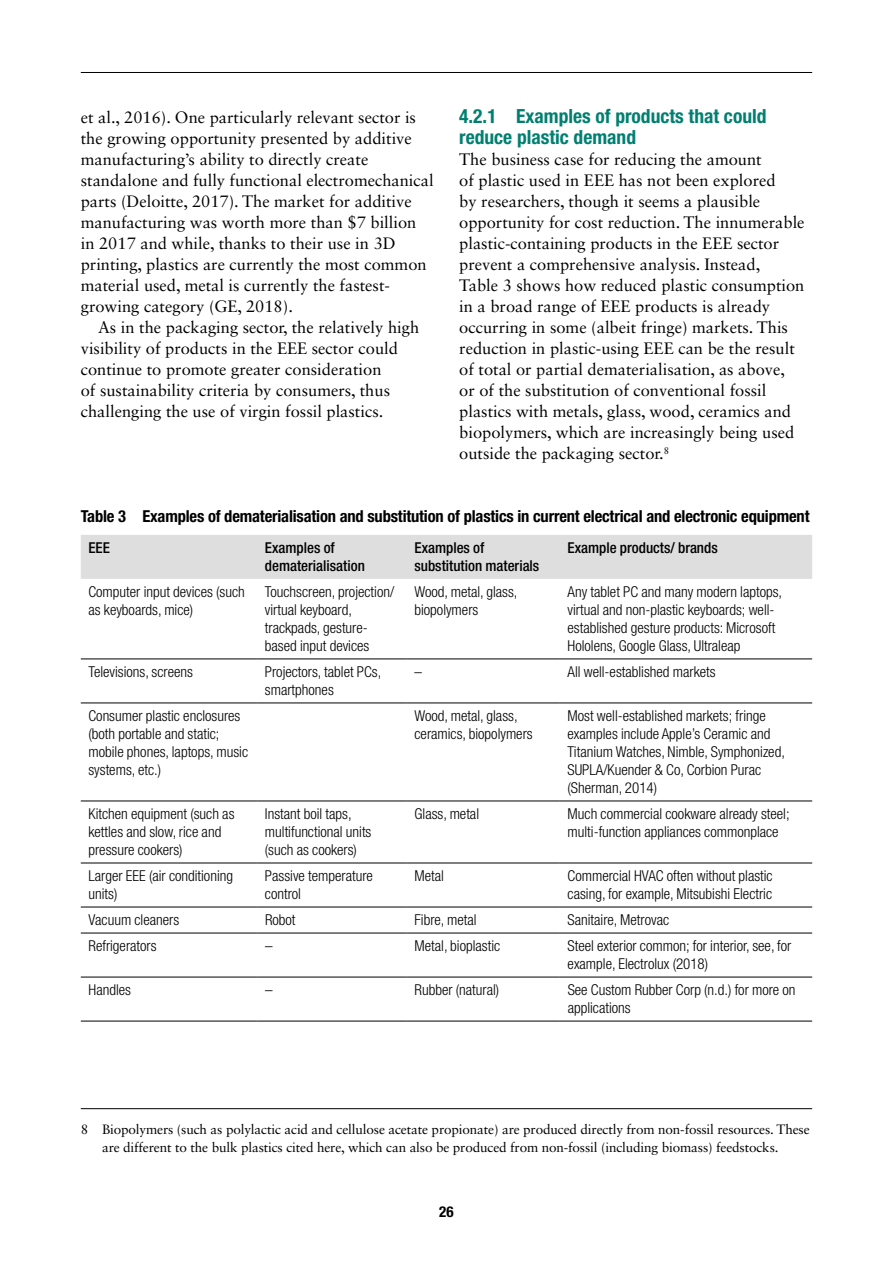
<style>
.page{position:relative;width:893px;height:1263px;background:#fff}
.page>*{position:absolute;margin:0;border:0;box-sizing:border-box;transform-origin:0 0}
.t1{font:700 condensed 19.5px/21px "Helvetica Neue LT Std";color:#007f71}
.t2{font:16.5px/21px "Sabon LT Std";color:#000}
.t3{font:700 condensed 16.5px "Helvetica Neue LT Std";letter-spacing:-.01em;color:#000}
.t4{font:300 condensed 15px/18px "Helvetica Neue LT Std";color:#000}
.t5{font:500 condensed 15px/18px "Helvetica Neue LT Std";color:#000}
.t6{font:700 condensed 15px "Helvetica Neue LT Std";color:#000}
.t7{font:13.5px/18px "Sabon LT Std";letter-spacing:-.01em;color:#000}
</style>
<div class="page">
<hr style="left:81px;top:72px;width:731px;height:1px;background:#000">
<hr style="left:81px;top:1108px;width:731px;height:1px;background:#000">
<div style="left:81px;top:535px;width:731px;height:44px;background:#dedede"></div>
<hr style="left:81px;top:659px;width:176px;height:1px;background:#000">
<hr style="left:257px;top:659px;width:150px;height:1px;background:#000">
<hr style="left:407px;top:659px;width:153px;height:1px;background:#000">
<hr style="left:560px;top:659px;width:252px;height:1px;background:#000">
<hr style="left:81px;top:703px;width:176px;height:1px;background:#000">
<hr style="left:257px;top:703px;width:150px;height:1px;background:#000">
<hr style="left:407px;top:703px;width:153px;height:1px;background:#000">
<hr style="left:560px;top:703px;width:252px;height:1px;background:#000">
<hr style="left:81px;top:801px;width:176px;height:1px;background:#000">
<hr style="left:257px;top:801px;width:150px;height:1px;background:#000">
<hr style="left:407px;top:801px;width:153px;height:1px;background:#000">
<hr style="left:560px;top:801px;width:252px;height:1px;background:#000">
<hr style="left:81px;top:863px;width:176px;height:1px;background:#000">
<hr style="left:257px;top:863px;width:150px;height:1px;background:#000">
<hr style="left:407px;top:863px;width:153px;height:1px;background:#000">
<hr style="left:560px;top:863px;width:252px;height:1px;background:#000">
<hr style="left:81px;top:907px;width:176px;height:1px;background:#000">
<hr style="left:257px;top:907px;width:150px;height:1px;background:#000">
<hr style="left:407px;top:907px;width:153px;height:1px;background:#000">
<hr style="left:560px;top:907px;width:252px;height:1px;background:#000">
<hr style="left:81px;top:933px;width:176px;height:1px;background:#000">
<hr style="left:257px;top:933px;width:150px;height:1px;background:#000">
<hr style="left:407px;top:933px;width:153px;height:1px;background:#000">
<hr style="left:560px;top:933px;width:252px;height:1px;background:#000">
<hr style="left:81px;top:977px;width:176px;height:1px;background:#000">
<hr style="left:257px;top:977px;width:150px;height:1px;background:#000">
<hr style="left:407px;top:977px;width:153px;height:1px;background:#000">
<hr style="left:560px;top:977px;width:252px;height:1px;background:#000">
<hr style="left:81px;top:1021px;width:176px;height:1px;background:#000">
<hr style="left:257px;top:1021px;width:150px;height:1px;background:#000">
<hr style="left:407px;top:1021px;width:153px;height:1px;background:#000">
<hr style="left:560px;top:1021px;width:252px;height:1px;background:#000">
<p class="t2" style="left:81px;top:107px;width:354px">et al., 2016). One particularly relevant sector is the growing opportunity presented by additive manufacturing’s ability to directly create standalone and fully functional electromechanical parts (Deloitte, 2017). The market for additive manufacturing was worth more than $7 billion in 2017 and while, thanks to their use in 3D printing, plastics are currently the most common material used, metal is currently the fastest&shy;growing category (GE, 2018).</p>
<p class="t2" style="left:81px;top:317px;width:340px;text-indent:17px">As in the packaging sector, the relatively high visibility of products in the EEE sector could continue to promote greater consideration<br>of sustainability criteria by consumers, thus challenging the use of virgin fossil plastics.</p>
<p class="t1" style="left:459px;top:105px;width:309px">4.2.1 Examples of products that could reduce plastic demand</p>
<p class="t2" style="left:459px;top:149px;width:347px">The business case for reducing the amount<br>of plastic used in EEE has not been explored<br>by researchers, though it seems a plausible opportunity for cost reduction. The innumerable plastic-containing products in the EEE sector prevent a comprehensive analysis. Instead,<br>Table 3 shows how reduced plastic consumption in a broad range of EEE products is already occurring in some (albeit fringe) markets. This reduction in plastic-using EEE can be the result of total or partial dematerialisation, as above, or of the substitution of conventional fossil plastics with metals, glass, wood, ceramics and biopolymers, which are increasingly being used outside the packaging sector.<sup>8</sup></p>
<p class="t3" style="left:81px;top:506px;width:730px">Table 3 Examples of dematerialisation and substitution of plastics in current electrical and electronic equipment</p>
<p class="t5" style="left:88px;top:539px;width:23px">EEE</p>
<p class="t5" style="left:265px;top:539px;width:101px">Examples of dematerialisation</p>
<p class="t5" style="left:414px;top:539px;width:126px">Examples of substitution materials</p>
<p class="t5" style="left:568px;top:539px;width:152px">Example products/ brands</p>
<p class="t4" style="left:88px;top:583px;width:158px">Computer input devices (such as keyboards, mice)</p>
<p class="t4" style="left:265px;top:583px;width:131px">Touchscreen, projection/ virtual keyboard, trackpads, gesture&shy;based input devices</p>
<p class="t4" style="left:414px;top:583px;width:105px">Wood, metal, glass, biopolymers</p>
<p class="t4" style="left:568px;top:583px;width:216px">Any tablet PC and many modern laptops, virtual and non-plastic keyboards; well&shy;established gesture products: Microsoft Hololens, Google Glass, Ultraleap</p>
<p class="t4" style="left:88px;top:663px;width:106px">Televisions, screens</p>
<p class="t4" style="left:265px;top:663px;width:118px">Projectors, tablet PCs, smartphones</p>
<p class="t4" style="left:414px;top:663px;width:9px">–</p>
<p class="t4" style="left:568px;top:663px;width:150px">All well-established markets</p>
<p class="t4" style="left:88px;top:707px;width:161px">Consumer plastic enclosures (both portable and static; mobile phones, laptops, music systems, etc.)</p>
<p class="t4" style="left:414px;top:707px;width:120px">Wood, metal, glass, ceramics, biopolymers</p>
<p class="t4" style="left:568px;top:707px;width:219px">Most well-established markets; fringe examples include Apple’s Ceramic and Titanium Watches, Nimble, Symphonized, SUPLA/Kuender &amp; Co, Corbion Purac (Sherman, 2014)</p>
<p class="t4" style="left:88px;top:805px;width:148px">Kitchen equipment (such as kettles and slow, rice and pressure cookers)</p>
<p class="t4" style="left:265px;top:805px;width:108px">Instant boil taps, multifunctional units (such as cookers)</p>
<p class="t4" style="left:414px;top:805px;width:66px">Glass, metal</p>
<p class="t4" style="left:568px;top:805px;width:224px">Much commercial cookware already steel; multi-function appliances commonplace</p>
<p class="t4" style="left:89px;top:867px;width:146px">Larger EEE (air conditioning units)</p>
<p class="t4" style="left:265px;top:867px;width:109px">Passive temperature control</p>
<p class="t4" style="left:414px;top:867px;width:31px">Metal</p>
<p class="t4" style="left:568px;top:867px;width:207px">Commercial HVAC often without plastic casing, for example, Mitsubishi Electric</p>
<p class="t4" style="left:89px;top:911px;width:92px">Vacuum cleaners</p>
<p class="t4" style="left:265px;top:911px;width:32px">Robot</p>
<p class="t4" style="left:415px;top:911px;width:64px">Fibre, metal</p>
<p class="t4" style="left:568px;top:911px;width:103px">Sanitaire, Metrovac</p>
<p class="t4" style="left:89px;top:937px;width:70px">Refrigerators</p>
<p class="t4" style="left:265px;top:937px;width:9px">–</p>
<p class="t4" style="left:415px;top:937px;width:87px">Metal, bioplastic</p>
<p class="t4" style="left:568px;top:937px;width:225px">Steel exterior common; for interior, see, for example, Electrolux (2018)</p>
<p class="t4" style="left:89px;top:981px;width:44px">Handles</p>
<p class="t4" style="left:265px;top:981px;width:9px">–</p>
<p class="t4" style="left:415px;top:981px;width:86px">Rubber (natural)</p>
<p class="t4" style="left:568px;top:981px;width:229px">See Custom Rubber Corp (n.d.) for more on applications</p>
<p class="t7" style="left:102px;top:1120px;width:709px;text-indent:-21px">8 Biopolymers (such as polylactic acid and cellulose acetate propionate) are produced directly from non-fossil resources. These are different to the bulk plastics cited here, which can also be produced from non-fossil (including biomass) feedstocks.</p>
<p class="t6" style="left:439px;top:1203px;width:16px">26</p>
</div>
